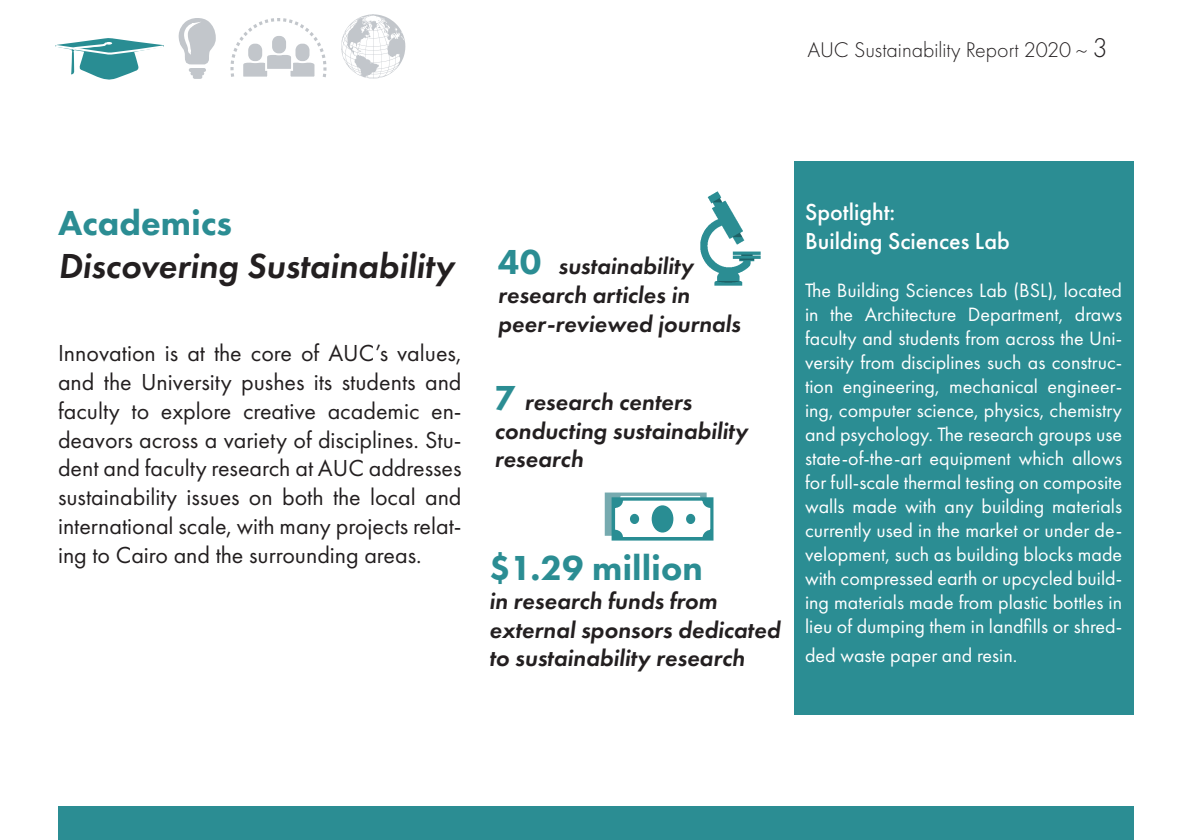
<style>
.page{position:relative;width:1191px;height:840px;background:#fff}
.page>*{position:absolute;margin:0;border:0;box-sizing:border-box;transform-origin:0 0}
.t1{font:italic 600 36px "Futura PT";color:#231f20}
.highlights{font:800 36px "Futura PT";color:#2b8d93}
.t2{font:24px/28.8px "Futura PT";color:#231f20;text-align:justify}
.highlights-2{font:italic 600 24px/28.8px "Futura PT";color:#231f20}
.t3{font:500 24px "Futura PT";color:#fff}
.captions{font:300 22px "Futura PT";color:#231f20}
.t4{font:20px/24px "Futura PT";color:#fff;text-align:justify}
.s1{font-size:28px}
.s2{font-weight:800;font-style:normal;font-size:36px;color:#2b8d93}
</style>
<div class="page">
<div style="left:793px;top:161px;width:340px;height:553px;background:#2b8d93"></div>
<div style="left:58px;top:806px;width:1075px;height:33px;background:#2b8d93"></div>
<svg style="left:55px;top:38px;width:109px;height:42px"></svg>
<hr style="left:191px;top:68px;width:13px;height:4px;background:#c2c6cb">
<hr style="left:192px;top:71px;width:10px;height:4px;background:#c2c6cb">
<svg style="left:195px;top:75px;width:5px;height:4px"></svg>
<svg style="left:178px;top:18px;width:38px;height:47px"></svg>
<svg style="left:341px;top:14px;width:64px;height:65px"></svg>
<svg style="left:230px;top:18px;width:96px;height:60px"></svg>
<div style="left:271px;top:35px;width:16px;height:19px;background:#c2c6cb;border-radius:7px"></div>
<div style="left:270px;top:34px;width:18px;height:21px;border:2px solid #fff;border-radius:7px"></div>
<img style="left:701px;top:191px;width:59px;height:94px">
<div style="left:605px;top:492px;width:101px;height:43px;background:#76aaaf"></div>
<svg style="left:609px;top:492px;width:104px;height:48px"></svg>
<div style="left:652px;top:506px;width:20px;height:25px;background:#298d93;border-radius:50%"></div>
<div style="left:651px;top:505px;width:22px;height:27px;border:2px solid #298d93;border-radius:50%"></div>
<div style="left:631px;top:514px;width:7px;height:8px;background:#298d93;border-radius:50%"></div>
<div style="left:630px;top:513px;width:9px;height:10px;border:2px solid #298d93;border-radius:50%"></div>
<div style="left:687px;top:514px;width:7px;height:8px;background:#298d93;border-radius:50%"></div>
<div style="left:686px;top:513px;width:9px;height:10px;border:2px solid #298d93;border-radius:50%"></div>
<p class="captions" style="left:807px;top:37px;width:302px">AUC Sustainability Report 2020 ~ <span class="s1">3</span></p>
<p class="highlights" style="left:58px;top:200px;width:176px">Academics</p>
<p class="t1" style="left:58px;top:242px;width:398px">Discovering Sustainability</p>
<p class="t2" style="left:58px;top:338px;width:405px">Innovation is at the core of AUC’s values, and the University pushes its students and faculty to explore creative academic en&shy;deavors across a variety of disciplines. Stu&shy;dent and faculty research at AUC addresses sustainability issues on both the local and international scale, with many projects relat&shy;ing to Cairo and the surrounding areas.</p>
<p class="highlights-2" style="left:498px;top:251px;width:197px"><span class="s2">40</span> sustainability</p>
<p class="highlights-2" style="left:498px;top:280px;width:193px">research articles in</p>
<p class="highlights-2" style="left:498px;top:308px;width:244px">peer-reviewed journals</p>
<p class="highlights-2" style="left:494px;top:386px;width:255px"><span class="s2">7</span> research centers conducting sustainability research</p>
<p class="highlights" style="left:489px;top:545px;width:215px">$1.29 million</p>
<p class="highlights-2" style="left:489px;top:585px;width:230px">in research funds from</p>
<p class="highlights-2" style="left:489px;top:614px;width:292px">external sponsors dedicated to sustainability research</p>
<p class="t3" style="left:805px;top:197px;width:92px">Spotlight:</p>
<p class="t3" style="left:805px;top:226px;width:206px">Building Sciences Lab</p>
<p class="t4" style="left:805px;top:278px;width:318px">The Building Sciences Lab (BSL), located in the Architecture Department, draws faculty and students from across the Uni&shy;versity from disciplines such as construc&shy;tion engineering, mechanical engineer&shy;ing, computer science, physics, chemistry and psychology. The research groups use state-of-the-art equipment which allows for full-scale thermal testing on composite walls made with any building materials currently used in the market or under de&shy;velopment, such as building blocks made with compressed earth or upcycled build&shy;ing materials made from plastic bottles in lieu of dumping them in landfills or shred-</p>
<p class="t4" style="left:805px;top:642px;width:214px">ded waste paper and resin.</p>
</div>
